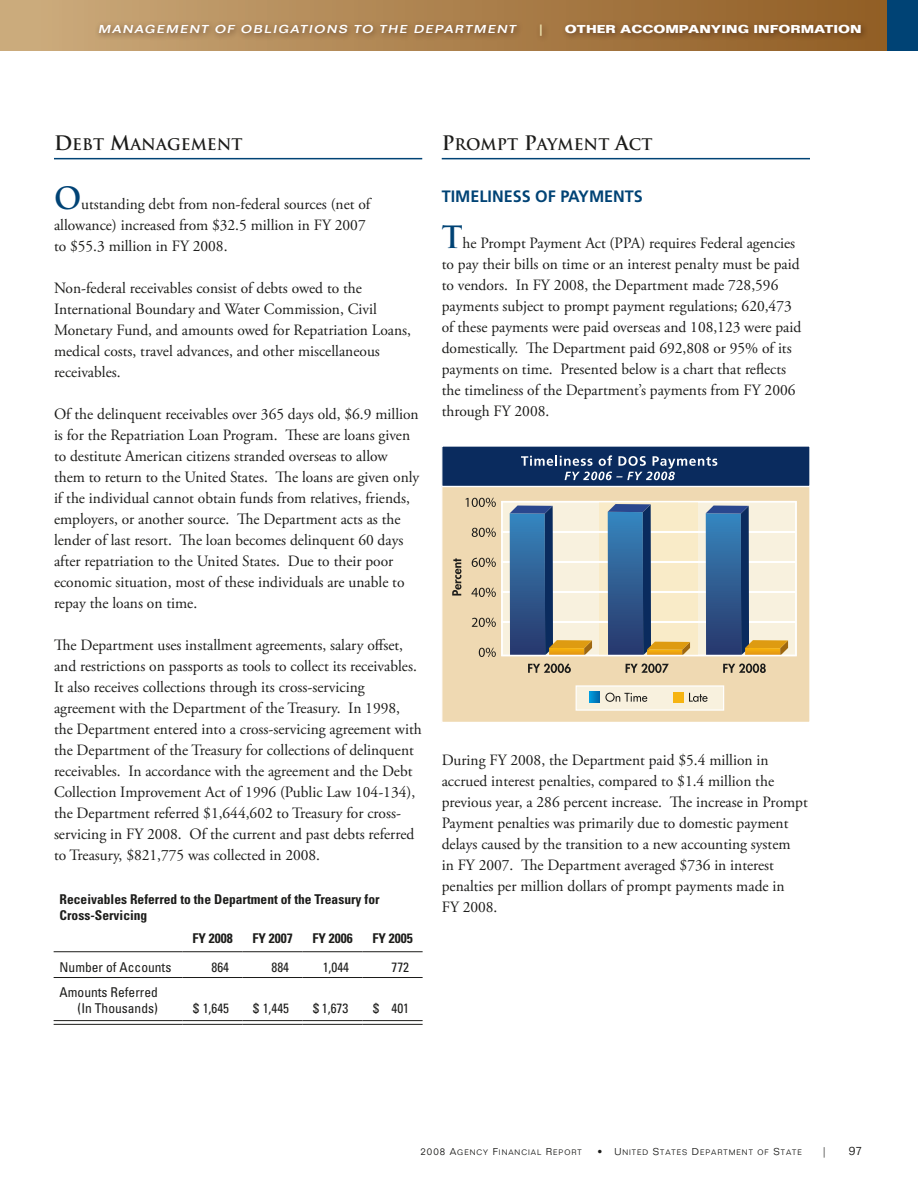
<style>
.page{position:relative;width:918px;height:1188px;background:#fff}
.page>*{position:absolute;margin:0;border:0;box-sizing:border-box;transform-origin:0 0}
._1_03_Header_Lvl3{font:700 16.5px "Frutiger";color:#004375}
._2_02_BodyText{font:15.75px/21px "Adobe Garamond Pro";color:#1c1c1a}
._2_03_BodyText_TallC{font:15.75px/21px "Adobe Garamond Pro";color:#1c1c1a}
._102B_OAILevel2{font:15.6px "Trajan Bold SC800";color:#1c1c1a}
.Table_FinNotes_ColHe{font:700 condensed 13.5px/16.2px "Univers";color:#1c1c1a}
.Table_FinNotes_Items{font:condensed 13.5px/16.2px "Univers";color:#1c1c1a;text-align:right}
.Table_FinNotes_Numbe{font:condensed 13.5px "Univers";color:#1c1c1a}
.t1{font:300 12px "Folio Std";color:#1c1c1a}
.t2{font:italic 500 11.25px "Folio Std";color:#fff;scale:1.2 1}
.t3{font:700 11.25px "Folio Std";color:#fff;scale:1.2 1}
.t4{font:700 11.25px "Folio Std";color:#e9dca7;scale:1.2 1}
.t5{font:300 10.5px "Folio Std";color:#1c1c1a}
.t6{font:7.8px "Folio Std Light SC800";letter-spacing:.125em;color:#1c1c1a}
.s1{font-size:19.5px}
.s2{font-family:"Trajan";font-weight:700;font-size:30px;color:#004375}
.s3{font-size:9.75px}
</style>
<div class="page">
<hr style="left:54px;top:158px;width:368px;height:1px;background:#004375">
<hr style="left:54px;top:951px;width:129px;height:1px;background:#1c1c1a">
<hr style="left:183px;top:951px;width:60px;height:1px;background:#1c1c1a">
<hr style="left:243px;top:951px;width:60px;height:1px;background:#1c1c1a">
<hr style="left:303px;top:951px;width:60px;height:1px;background:#1c1c1a">
<hr style="left:363px;top:951px;width:60px;height:1px;background:#1c1c1a">
<hr style="left:54px;top:977px;width:129px;height:1px;background:#1c1c1a">
<hr style="left:183px;top:977px;width:60px;height:1px;background:#1c1c1a">
<hr style="left:243px;top:977px;width:60px;height:1px;background:#1c1c1a">
<hr style="left:303px;top:977px;width:60px;height:1px;background:#1c1c1a">
<hr style="left:363px;top:977px;width:60px;height:1px;background:#1c1c1a">
<hr style="left:54px;top:1020px;width:129px;height:1px;background:#1c1c1a">
<hr style="left:54px;top:1024px;width:129px;height:1px;background:#1c1c1a">
<hr style="left:183px;top:1020px;width:60px;height:1px;background:#1c1c1a">
<hr style="left:183px;top:1024px;width:60px;height:1px;background:#1c1c1a">
<hr style="left:243px;top:1020px;width:60px;height:1px;background:#1c1c1a">
<hr style="left:243px;top:1024px;width:60px;height:1px;background:#1c1c1a">
<hr style="left:303px;top:1020px;width:60px;height:1px;background:#1c1c1a">
<hr style="left:303px;top:1024px;width:60px;height:1px;background:#1c1c1a">
<hr style="left:363px;top:1020px;width:60px;height:1px;background:#1c1c1a">
<hr style="left:363px;top:1024px;width:60px;height:1px;background:#1c1c1a">
<hr style="left:442px;top:158px;width:368px;height:1px;background:#004375">
<div style="left:442px;top:460px;width:368px;height:262px;background:#efd9b2"></div>
<div style="left:442px;top:446px;width:368px;height:40px;background:#0a2b5e"></div>
<div style="left:441px;top:445px;width:370px;height:42px;border:1px solid #fff"></div>
<div style="left:501px;top:501px;width:296px;height:155px;background:#f8f1de"></div>
<div style="left:600px;top:502px;width:98px;height:153px;background:#f9ebc8"></div>
<svg style="left:479px;top:648px;width:17px;height:9px"></svg>
<svg style="left:472px;top:618px;width:24px;height:9px"></svg>
<svg style="left:471px;top:588px;width:25px;height:9px"></svg>
<svg style="left:472px;top:558px;width:24px;height:9px"></svg>
<svg style="left:472px;top:528px;width:24px;height:9px"></svg>
<svg style="left:466px;top:498px;width:30px;height:9px"></svg>
<hr style="left:502px;top:621px;width:294px;height:1px;background:#fff">
<hr style="left:502px;top:591px;width:294px;height:1px;background:#fff">
<hr style="left:502px;top:561px;width:294px;height:1px;background:#fff">
<hr style="left:502px;top:531px;width:294px;height:1px;background:#fff">
<svg style="left:510px;top:506px;width:82px;height:147px"></svg>
<svg style="left:608px;top:504px;width:82px;height:149px"></svg>
<svg style="left:706px;top:506px;width:82px;height:147px"></svg>
<div style="left:501px;top:501px;width:296px;height:155px;border:2px solid #fff"></div>
<svg style="left:521px;top:455px;width:196px;height:25px"></svg>
<svg style="left:528px;top:663px;width:43px;height:10px"></svg>
<svg style="left:626px;top:664px;width:43px;height:9px"></svg>
<svg style="left:723px;top:664px;width:43px;height:9px"></svg>
<div style="left:576px;top:685px;width:148px;height:26px;background:#f8f1de;border:1px solid #fff"></div>
<svg style="left:689px;top:693px;width:19px;height:9px"></svg>
<svg style="left:589px;top:692px;width:58px;height:10px"></svg>
<div style="left:673px;top:692px;width:10px;height:10px;background:#f6b411"></div>
<svg style="left:452px;top:558px;width:9px;height:38px"></svg>
<div style="left:0;top:0;width:918px;height:50px;background:linear-gradient(to right,#ccab7d,#8e5920)"></div>
<div style="left:887px;top:0;width:31px;height:50px;background:#004375"></div>
<div style="left:93px;top:20px;width:775px;height:23px;background:#1b0000;opacity:.5"></div>
<p class="t2" style="left:98px;top:23px;width:49px">MANAGEMENT</p>
<p class="t2" style="left:214px;top:23px;width:10px">OF</p>
<p class="t2" style="left:241px;top:23px;width:10px">OBLIG</p>
<p class="t2" style="left:290px;top:23px;width:18px">ATIONS</p>
<p class="t2" style="left:353px;top:23px;width:10px">TO</p>
<p class="t2" style="left:379px;top:23px;width:9px">THE</p>
<p class="t2" style="left:413px;top:23px;width:10px">DEP</p>
<p class="t2" style="left:444px;top:23px;width:19px">ARTMENT</p>
<p class="t4" style="left:540px;top:22px;width:4px">|</p>
<p class="t3" style="left:565px;top:22px;width:10px">OTHER</p>
<p class="t3" style="left:620px;top:22px;width:11px">ACCO</p>
<p class="t3" style="left:665px;top:22px;width:29px">MPANYING</p>
<p class="t3" style="left:753px;top:22px;width:9px">INFOR</p>
<p class="t3" style="left:801px;top:22px;width:20px">MATION</p>
<p class="_102B_OAILevel2" style="left:54px;top:135px;width:190px"><span class="s1">D</span>EBT <span class="s1">M</span>ANAGEMENT</p>
<p class="_2_02_BodyText" style="left:54px;top:194px;width:318px"><span class="s2">O</span>utstanding debt from non-federal sources (net of allowance) increased from $32.5 million in FY 2007 to $55.3 million in FY 2008.</p>
<p class="_2_02_BodyText" style="left:54px;top:278px;width:359px">Non-federal receivables consist of debts owed to the International Boundary and Water Commission, Civil Monetary Fund, and amounts owed for Repatriation Loans, medical costs, travel advances, and other miscellaneous receivables.</p>
<p class="_2_02_BodyText" style="left:54px;top:404px;width:367px">Of the delinquent receivables over 365 days old, $6.9 million is for the Repatriation Loan Program. These are loans given to destitute American citizens stranded overseas to allow them to return to the United States. The loans are given only if the individual cannot obtain funds from relatives, friends, employers, or another source. The Department acts as the lender of last resort. The loan becomes delinquent 60 days after repatriation to the United States. Due to their poor economic situation, most of these individuals are unable to repay the loans on time.</p>
<p class="_2_02_BodyText" style="left:54px;top:635px;width:369px">The Department uses installment agreements, salary offset, and restrictions on passports as tools to collect its receivables.<br>It also receives collections through its cross-servicing agreement with the Department of the Treasury. In 1998, the Department entered into a cross-servicing agreement with the Department of the Treasury for collections of delinquent receivables. In accordance with the agreement and the Debt Collection Improvement Act of 1996 (Public Law 104-134), the Department referred $1,644,602 to Treasury for cross&shy;servicing in FY 2008. Of the current and past debts referred to Treasury, $821,775 was collected in 2008.</p>
<p class="Table_FinNotes_ColHe" style="left:60px;top:891px;width:321px">Receivables Referred to the Department of the Treasury for<br>Cross-Servicing</p>
<p class="Table_FinNotes_ColHe" style="left:192px;top:930px;width:42px">FY 2008</p>
<p class="Table_FinNotes_ColHe" style="left:252px;top:930px;width:42px">FY 2007</p>
<p class="Table_FinNotes_ColHe" style="left:312px;top:930px;width:42px">FY 2006</p>
<p class="Table_FinNotes_ColHe" style="left:372px;top:930px;width:42px">FY 2005</p>
<p class="Table_FinNotes_Items" style="left:60px;top:958px;width:113px">Number of Accounts</p>
<p class="Table_FinNotes_Numbe" style="left:212px;top:958px;width:19px">864</p>
<p class="Table_FinNotes_Numbe" style="left:272px;top:958px;width:19px">884</p>
<p class="Table_FinNotes_Numbe" style="left:323px;top:958px;width:28px">1,044</p>
<p class="Table_FinNotes_Numbe" style="left:392px;top:958px;width:19px">772</p>
<p class="Table_FinNotes_Items" style="left:60px;top:984px;width:100px">Amounts Referred (In Thousands)</p>
<p class="Table_FinNotes_Numbe" style="left:193px;top:1000px;width:37px">$ 1,645</p>
<p class="Table_FinNotes_Numbe" style="left:253px;top:1000px;width:37px">$ 1,445</p>
<p class="Table_FinNotes_Numbe" style="left:313px;top:1000px;width:37px">$ 1,673</p>
<p class="Table_FinNotes_Numbe" style="left:373px;top:1000px;width:37px">$ 401</p>
<p class="_102B_OAILevel2" style="left:442px;top:135px;width:39px"><span class="s1">P</span>ROMP</p>
<p class="_102B_OAILevel2" style="left:507px;top:135px;width:147px">T <span class="s1">P</span>AYMENT <span class="s1">A</span>CT</p>
<p class="_1_03_Header_Lvl3" style="left:442px;top:186px;width:203px">TIM ELINESS OF PAYM ENTS</p>
<p class="_2_03_BodyText_TallC" style="left:442px;top:233px;width:361px"><span class="s2">T</span>he Prompt Payment Act (PPA) requires Federal agencies to pay their bills on time or an interest penalty must be paid to vendors. In FY 2008, the Department made 728,596 payments subject to prompt payment regulations; 620,473 of these payments were paid overseas and 108,123 were paid domestically. The Department paid 692,808 or 95% of its payments on time. Presented below is a chart that reflects the timeliness of the Department’s payments from FY 2006 through FY 2008.</p>
<p class="_2_02_BodyText" style="left:442px;top:750px;width:368px">During FY 2008, the Department paid $5.4 million in accrued interest penalties, compared to $1.4 million the previous year, a 286 percent increase. The increase in Prompt Payment penalties was primarily due to domestic payment delays caused by the transition to a new accounting system<br>in FY 2007. The Department averaged $736 in interest penalties per million dollars of prompt payments made in<br>FY 2008.</p>
<p class="t6" style="left:421px;top:1148px;width:163px"><span class="s3">2008 A</span>GENCY <span class="s3">F</span>INANCIAL <span class="s3">R</span> EPORT</p>
<p class="t6" style="left:598px;top:1148px;width:206px"><span class="s3">• U</span>NITED <span class="s3">S</span>TATES <span class="s3">D</span>EPARTMENT OF <span class="s3">S</span>TATE</p>
<p class="t5" style="left:823px;top:1145px;width:4px">|</p>
<p class="t1" style="left:849px;top:1144px;width:15px">97</p>
</div>
